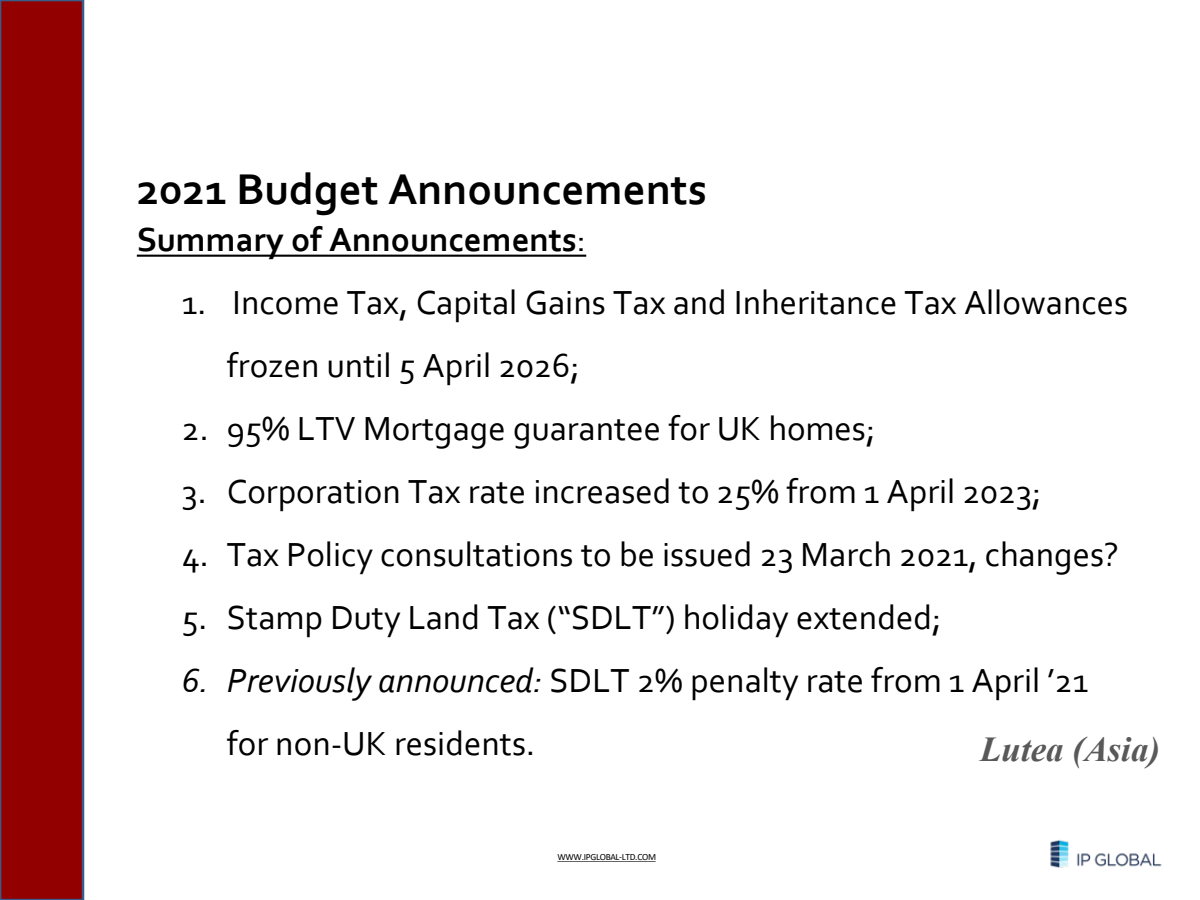
<style>
.page{position:relative;width:1200px;height:900px;background:#fff}
.page>*{position:absolute;margin:0;border:0;box-sizing:border-box;transform-origin:0 0}
.t1{font:700 45px "Corbel";color:#000}
.t2{font:35px "Corbel";color:#000}
.t3{font:700 35px "Corbel";color:#000}
.t4{font:italic 700 35px "Times New Roman";color:#595959}
.t5{font:9.5px "Calibri";letter-spacing:-.035em;color:#000}
.s1{font-weight:400}
.s2{font-style:italic}
</style>
<div class="page">
<svg style="left:557px;top:861px;width:99px;height:1px"></svg>
<img style="left:1050px;top:840px;width:112px;height:28px">
<svg style="left:137px;top:255px;width:449px;height:2px"></svg>
<svg style="left:0;top:0;width:84px;height:900px;background:#8b060a"></svg>
<p class="t1" style="left:137px;top:162px;width:572px">2021 Budget Announcements</p>
<p class="t3" style="left:137px;top:218px;width:451px">Summary of Announcements<span class="s1">:</span></p>
<p class="t2" style="left:182px;top:281px;width:948px">1. Income Tax, Capital Gains Tax and Inheritance Tax Allowances</p>
<p class="t2" style="left:227px;top:344px;width:354px">frozen until 5 April 2026;</p>
<p class="t2" style="left:182px;top:407px;width:695px">2. 95% LTV Mortgage guarantee for UK homes;</p>
<p class="t2" style="left:182px;top:470px;width:861px">3. Corporation Tax rate increased to 25% from 1 April 2023;</p>
<p class="t2" style="left:182px;top:533px;width:939px">4. Tax Policy consultations to be issued 23 March 2021, changes?</p>
<p class="t2" style="left:182px;top:596px;width:761px">5. Stamp Duty Land Tax (“SDLT”) holiday extended;</p>
<p class="t2" style="left:182px;top:659px;width:908px"><span class="s2">6. Previously announced:</span> SDLT 2% penalty rate from 1 April ’21</p>
<p class="t2" style="left:227px;top:722px;width:310px">for non-UK residents.</p>
<p class="t4" style="left:980px;top:725px;width:181px">Lutea (Asia)</p>
<p class="t5" style="left:557px;top:850px;width:100px">WWW.IPGLOBAL-LTD.COM</p>
</div>
